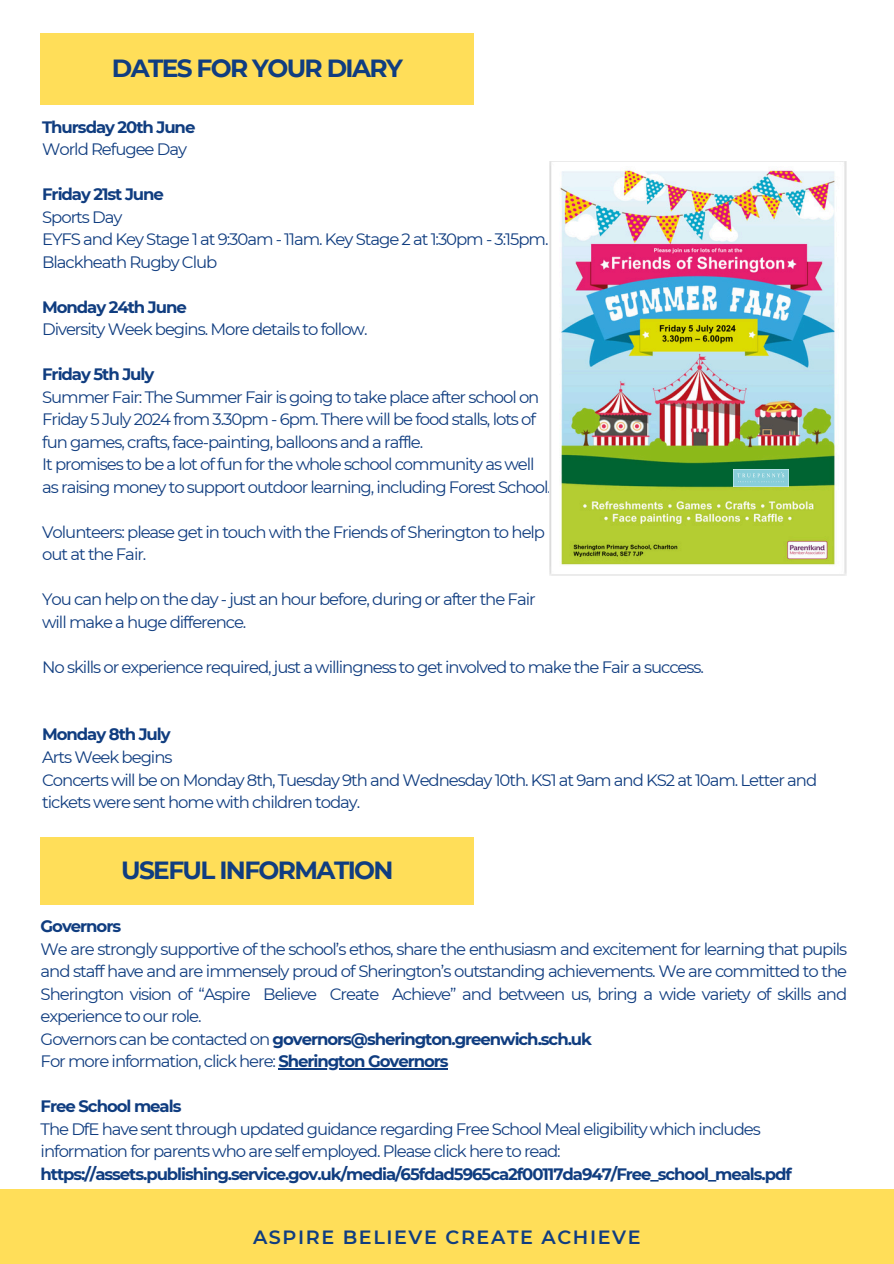
<style>
.page{position:relative;width:894px;height:1264px;background:#fff}
.page>*{position:absolute;margin:0;border:0;box-sizing:border-box;transform-origin:0 0}
.t1{font:700 24.75px "Montserrat";letter-spacing:-.065em;color:#103d80}
.t2{font:600 19.2px "Montserrat";letter-spacing:.085em;color:#103d80}
.t3{font:16.5px/22.5px "Montserrat";letter-spacing:-.065em;color:#103d80}
.t4{font:700 16.5px "Montserrat";letter-spacing:-.065em;color:#103d80}
.s1{font-weight:400}
.s2{font-weight:700}
</style>
<div class="page">
<div style="left:41px;top:33px;width:433px;height:72px;background:#ffde59"></div>
<div style="left:0;top:1189px;width:893px;height:74px;background:#ffde59"></div>
<div style="left:41px;top:837px;width:433px;height:67px;background:#ffde59"></div>
<hr style="left:278px;top:1068px;width:169px;height:1px;background:#103d80">
<img style="left:550px;top:161px;width:295px;height:414px">
<img style="left:732px;top:470px;width:56px;height:16px">
<h1 class="t1" style="left:112px;top:53px;width:292px">DATES FOR YOUR DIARY</h1>
<p class="t4" style="left:42px;top:117px;width:155px">Thursday 20th June</p>
<p class="t3" style="left:42px;top:138px;width:146px">World Refugee Day</p>
<p class="t4" style="left:42px;top:184px;width:123px">Friday 21st June</p>
<p class="t3" style="left:42px;top:205px;width:82px">Sports Day</p>
<p class="t3" style="left:42px;top:228px;width:507px">EYFS and Key Stage 1 at 9:30am - 11am. Key Stage 2 at 1:30pm - 3:15pm.</p>
<p class="t3" style="left:42px;top:250px;width:177px">Blackheath Rugby Club</p>
<p class="t4" style="left:42px;top:297px;width:146px">Monday 24th June</p>
<p class="t3" style="left:42px;top:318px;width:327px">Diversity Week begins. More details to follow.</p>
<p class="t4" style="left:42px;top:364px;width:114px">Friday 5th July</p>
<p class="t3" style="left:42px;top:385px;width:498px">Summer Fair: The Summer Fair is going to take place after school on</p>
<p class="t3" style="left:42px;top:408px;width:495px">Friday 5 July 2024 from 3.30pm - 6pm. There will be food stalls, lots of</p>
<p class="t3" style="left:42px;top:430px;width:382px">fun games, crafts, face-painting, balloons and a raffle.</p>
<p class="t3" style="left:42px;top:453px;width:494px">It promises to be a lot of fun for the whole school community as well</p>
<p class="t3" style="left:42px;top:475px;width:510px">as raising money to support outdoor learning, including Forest School.</p>
<p class="t3" style="left:42px;top:520px;width:504px">Volunteers: please get in touch with the Friends of Sherington to help</p>
<p class="t3" style="left:42px;top:543px;width:106px">out at the Fair.</p>
<h1 class="t3" style="left:42px;top:588px;width:495px">You can help on the day -just an hour before, during or after the Fair</h1>
<p class="t3" style="left:42px;top:610px;width:206px">will make a huge difference.</p>
<p class="t3" style="left:42px;top:655px;width:663px">No skills or experience required,just a willingness to get involved to make the Fair a success.</p>
<p class="t4" style="left:42px;top:724px;width:130px">Monday 8th July</p>
<p class="t3" style="left:42px;top:745px;width:132px">Arts Week begins</p>
<p class="t3" style="left:42px;top:768px;width:776px">Concerts will be on Monday 8th, Tuesday 9th and Wednesday 10th. KS1 at 9am and KS2 at 10am. Letter and tickets were sent home with children today.</p>
<p class="t1" style="left:121px;top:854px;width:274px">USEFUL INFORMATION</p>
<p class="t4" style="left:41px;top:916px;width:82px">Governors</p>
<p class="t3" style="left:41px;top:937px;width:807px;text-align:justify">We are strongly supportive of the school’s ethos, share the enthusiasm and excitement for learning that pupils and staff have and are immensely proud of Sherington’s outstanding achievements. We are committed to the Sherington vision of “Aspire Believe Create Achieve” and between us, bring a wide variety of skills and experience to our role.</p>
<p class="t4" style="left:41px;top:1028px;width:553px"><span class="s1">Governors can be contacted on</span> governors@sherington.greenwich.sch.uk</p>
<p class="t3" style="left:41px;top:1050px;width:409px">For more information, click here: <span class="s2">Sherington Governors</span></p>
<p class="t4" style="left:41px;top:1096px;width:142px">Free School meals</p>
<p class="t3" style="left:41px;top:1117px;width:752px">The DfE have sent through updated guidance regarding Free School Meal eligibility which includes information for parents who are self employed. Please click here to read: <span class="s2">https://assets.publishing.service.gov.uk/media/65fdad5965ca2f00117da947/Free_school_meals.pdf</span></p>
<p class="t2" style="left:253px;top:1224px;width:389px">ASPIRE BELIEVE CREATE ACHIEVE</p>
</div>
